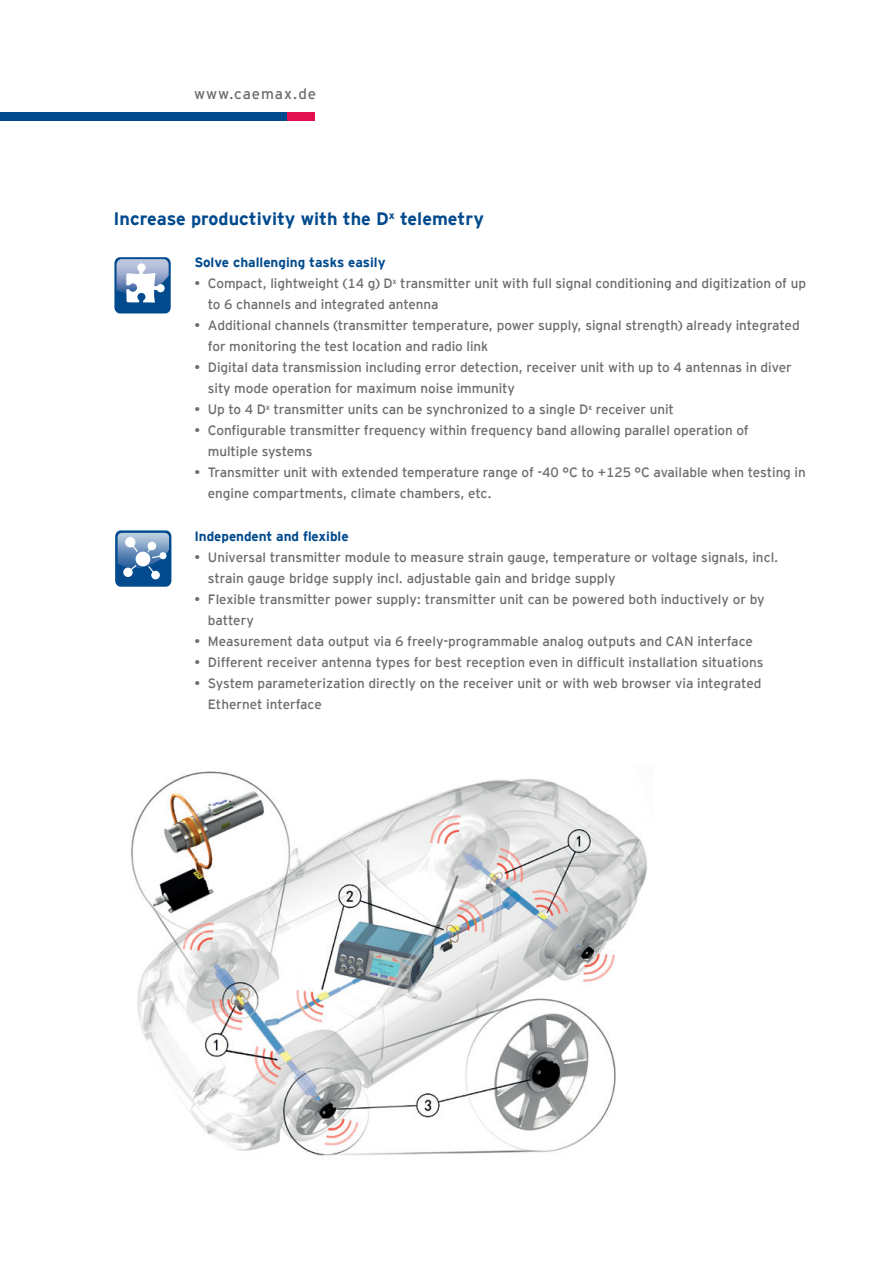
<style>
.page{position:relative;width:893px;height:1263px;background:#fff}
.page>*{position:absolute;margin:0;border:0;box-sizing:border-box;transform-origin:0 0}
.t1{font:700 18px "Interstate";color:#004a8d}
.t2{font:15px "Interstate";letter-spacing:.06em;color:#6c6d70}
.t3{font:13.5px/21px "Interstate";letter-spacing:-.005em;color:#6c6b6f}
.t4{font:700 13.5px "Interstate";letter-spacing:-.005em;color:#004a8d}
</style>
<div class="page">
<div style="left:114px;top:257px;width:57px;height:56px;background:#004a8d;border-radius:6px"></div>
<svg style="left:117px;top:259px;width:52px;height:44px"></svg>
<div style="left:115px;top:530px;width:56px;height:57px;background:#004a8d;border-radius:6px"></div>
<div style="left:151px;top:571px;width:9px;height:8px;border:1px solid #fff;border-radius:50%"></div>
<svg style="left:118px;top:533px;width:51px;height:44px"></svg>
<div style="left:136px;top:552px;width:14px;height:14px;background:#fff;border-radius:50%"></div>
<img style="left:131px;top:771px;width:516px;height:385px">
<div style="left:0;top:113px;width:291px;height:8px;background:#004a8d"></div>
<div style="left:288px;top:113px;width:27px;height:8px;background:#e2104f"></div>
<p class="t2" style="left:194px;top:86px;width:123px">www.caemax.de</p>
<h1 class="t1" style="left:113px;top:209px;width:372px">Increase productivity with the D<sup>x</sup> telemetry</h1>
<p class="t4" style="left:194px;top:255px;width:193px">Solve challenging tasks easily</p>
<p class="t3" style="left:208px;top:273px;width:600px;text-indent:-13px">• Compact, lightweight (14 g) D<sup>x</sup> transmitter unit with full signal conditioning and digitization of up to 6 channels and integrated antenna</p>
<p class="t3" style="left:208px;top:315px;width:593px;text-indent:-14px">• Additional channels (transmitter temperature, power supply, signal strength) already integrated for monitoring the test location and radio link</p>
<p class="t3" style="left:208px;top:357px;width:585px;text-indent:-14px">• Digital data transmission including error detection, receiver unit with up to 4 antennas in diver sity mode operation for maximum noise immunity</p>
<p class="t3" style="left:194px;top:399px;width:481px">• Up to 4 D<sup>x</sup> transmitter units can be synchronized to a single D<sup>x</sup> receiver unit</p>
<p class="t3" style="left:208px;top:420px;width:542px;text-indent:-14px">• Configurable transmitter frequency within frequency band allowing parallel operation of multiple systems</p>
<p class="t3" style="left:208px;top:462px;width:599px;text-indent:-14px">• Transmitter unit with extended temperature range of -40 °C to +125 °C available when testing in engine compartments, climate chambers, etc.</p>
<p class="t4" style="left:194px;top:528px;width:156px">Independent and flexible</p>
<p class="t3" style="left:208px;top:546px;width:572px;text-indent:-14px">• Universal transmitter module to measure strain gauge, temperature or voltage signals, incl. strain gauge bridge supply incl. adjustable gain and bridge supply</p>
<p class="t3" style="left:208px;top:588px;width:558px;text-indent:-14px">• Flexible transmitter power supply: transmitter unit can be powered both inductively or by battery</p>
<p class="t3" style="left:194px;top:630px;width:560px">• Measurement data output via 6 freely-programmable analog outputs and CAN interface</p>
<p class="t3" style="left:194px;top:651px;width:571px">• Different receiver antenna types for best reception even in difficult installation situations</p>
<p class="t3" style="left:208px;top:672px;width:555px;text-indent:-14px">• System parameterization directly on the receiver unit or with web browser via integrated<br>Ethernet interface</p>
</div>
